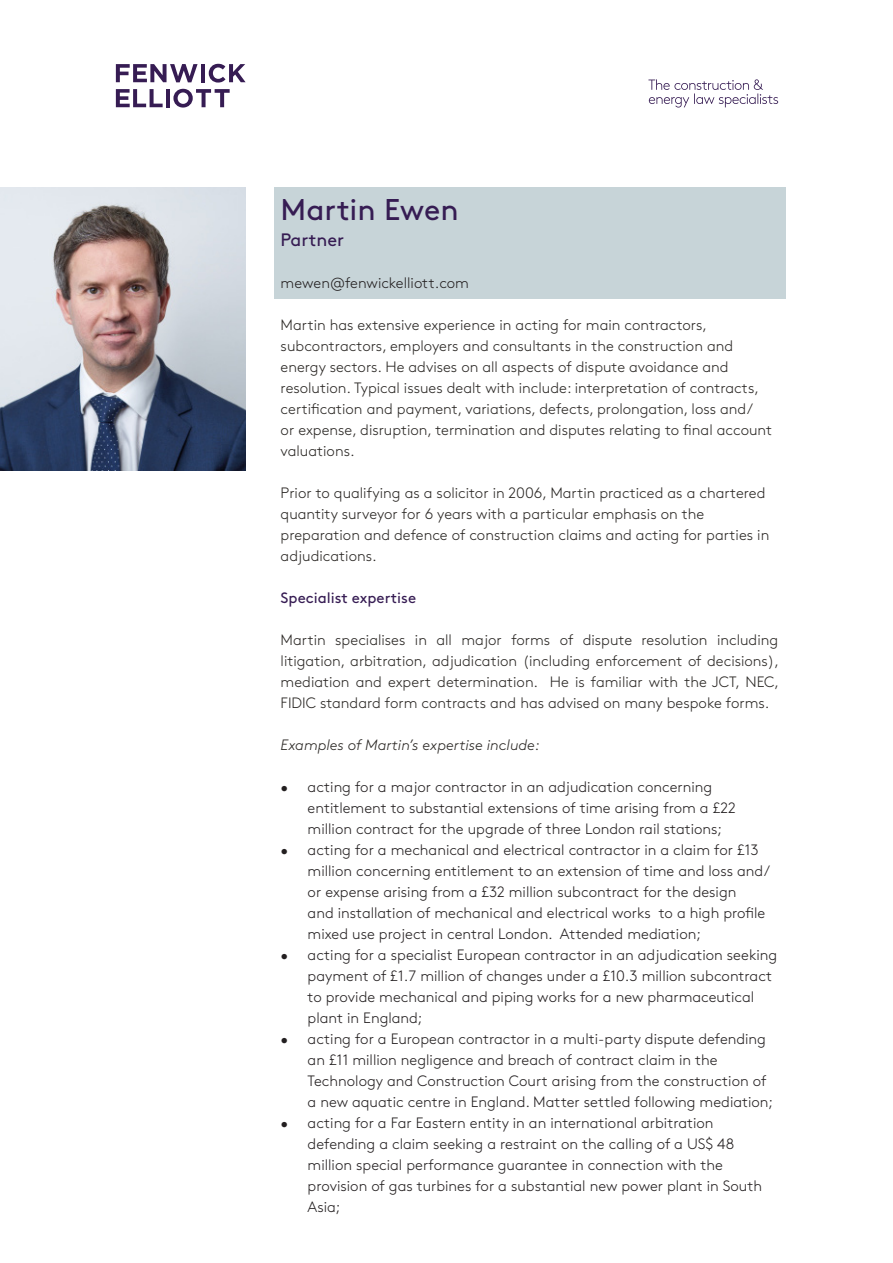
<style>
.page{position:relative;width:893px;height:1263px;background:#fff}
.page>*{position:absolute;margin:0;border:0;box-sizing:border-box;transform-origin:0 0}
.t1{font:30px "Brown";color:#361c53}
.t2{font:18px "Brown";color:#361c53}
.t3{font:300 15px/21px "Brown";color:#231f20}
.t4{font:300 15px/21px "Brown";color:#292623}
.t5{font:italic 300 15px "Brown";color:#292623}
.t6{font:15px "Brown";color:#361c53}
</style>
<div class="page">
<div style="left:274px;top:187px;width:511px;height:112px;background:#c7d4d8"></div>
<svg style="left:648px;top:79px;width:130px;height:29px"></svg>
<svg style="left:116px;top:64px;width:82px;height:18px"></svg>
<hr style="left:201px;top:64px;width:4px;height:18px;background:#361c53">
<svg style="left:209px;top:64px;width:37px;height:19px"></svg>
<svg style="left:116px;top:89px;width:47px;height:18px"></svg>
<hr style="left:166px;top:89px;width:4px;height:18px;background:#361c53">
<svg style="left:173px;top:89px;width:57px;height:19px"></svg>
<img style="left:0;top:187px;width:246px;height:283px">
<p class="t1" style="left:281px;top:187px;width:179px">Martin Ewen</p>
<p class="t2" style="left:281px;top:226px;width:65px">Partner</p>
<p class="t3" style="left:281px;top:271px;width:190px">mewen@fenwickelliott.com</p>
<p class="t4" style="left:281px;top:313px;width:493px">Martin has extensive experience in acting for main contractors, subcontractors, employers and consultants in the construction and energy sectors. He advises on all aspects of dispute avoidance and resolution. Typical issues dealt with include: interpretation of contracts, certification and payment, variations, defects, prolongation, loss and/<br>or expense, disruption, termination and disputes relating to final account valuations.</p>
<p class="t4" style="left:281px;top:481px;width:490px">Prior to qualifying as a solicitor in 2006, Martin practiced as a chartered quantity surveyor for 6 years with a particular emphasis on the preparation and defence of construction claims and acting for parties in adjudications.</p>
<p class="t6" style="left:281px;top:586px;width:137px">Specialist expertise</p>
<p class="t4" style="left:281px;top:628px;width:500px;text-align:justify">Martin specialises in all major forms of dispute resolution including litigation, arbitration, adjudication (including enforcement of decisions), mediation and expert determination. He is familiar with the JCT, NEC, FIDIC standard form contracts and has advised on many bespoke forms.</p>
<p class="t5" style="left:281px;top:734px;width:260px">Examples of Martin’s expertise include:</p>
<p class="t3" style="left:308px;top:775px;width:430px;text-indent:-27px">• acting for a major contractor in an adjudication concerning entitlement to substantial extensions of time arising from a £22 million contract for the upgrade of three London rail stations;</p>
<p class="t3" style="left:308px;top:838px;width:464px;text-indent:-27px">• acting for a mechanical and electrical contractor in a claim for £13 million concerning entitlement to an extension of time and loss and/ or expense arising from a £32 million subcontract for the design<br>and installation of mechanical and electrical works to a high profile mixed use project in central London. Attended mediation;</p>
<p class="t3" style="left:308px;top:943px;width:471px;text-indent:-27px">• acting for a specialist European contractor in an adjudication seeking payment of £1.7 million of changes under a £10.3 million subcontract to provide mechanical and piping works for a new pharmaceutical plant in England;</p>
<p class="t3" style="left:308px;top:1027px;width:467px;text-indent:-27px">• acting for a European contractor in a multi-party dispute defending an £11 million negligence and breach of contract claim in the Technology and Construction Court arising from the construction of a new aquatic centre in England. Matter settled following mediation;</p>
<p class="t3" style="left:308px;top:1111px;width:456px;text-indent:-27px">• acting for a Far Eastern entity in an international arbitration defending a claim seeking a restraint on the calling of a US$ 48 million special performance guarantee in connection with the provision of gas turbines for a substantial new power plant in South Asia;</p>
</div>
